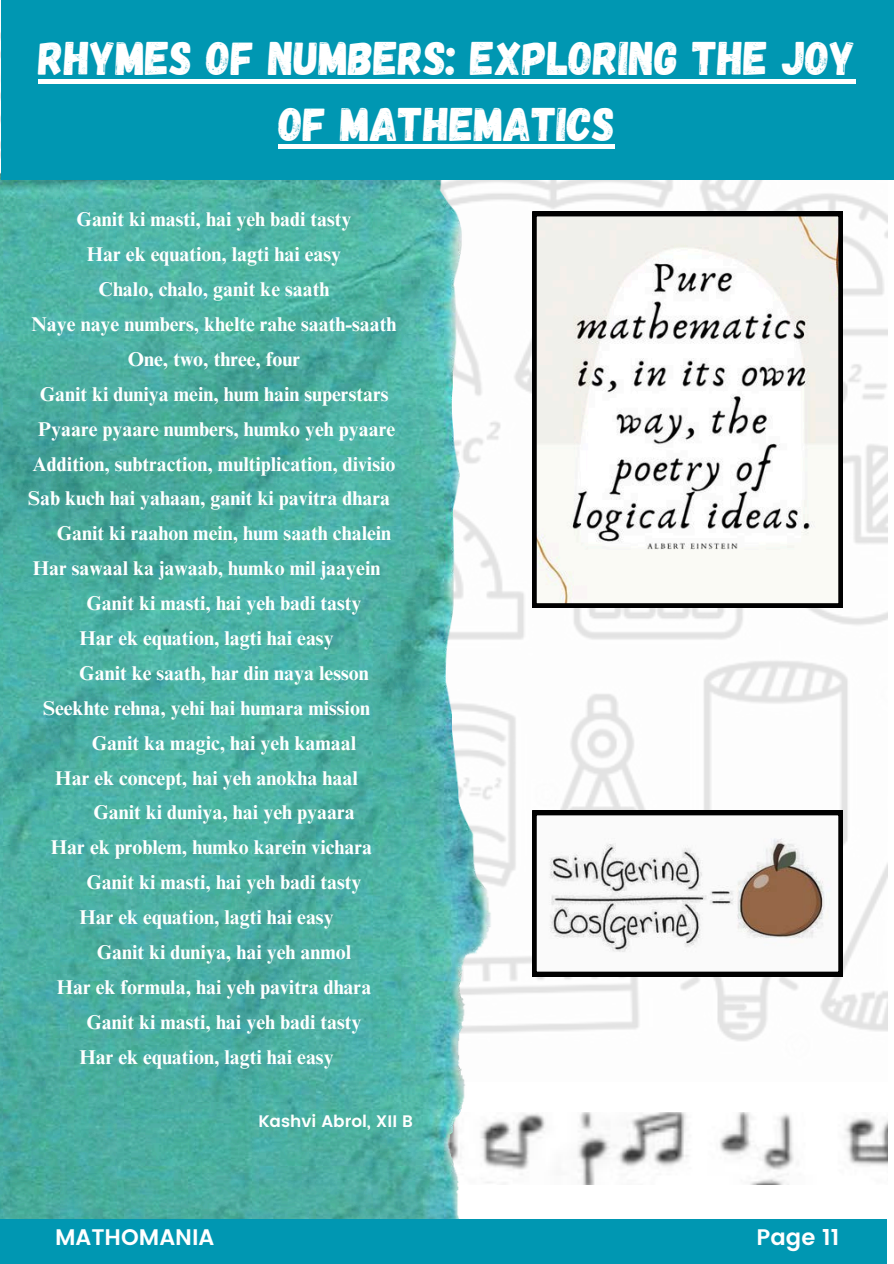
<style>
.page{position:relative;width:894px;height:1264px;background:#fff}
.page>*{position:absolute;margin:0;border:0;box-sizing:border-box;transform-origin:0 0}
.t1{font:47.1px/65.2px "Gagalin";color:#fff;text-align:center}
.t2{font:600 22.5px "Poppins";color:#fff}
.t3{font:700 19.95px "Times NRMT Pro";color:#fff}
.t4{font:600 16.65px "Poppins";color:#fff}
</style>
<div class="page">
<img style="left:491px;top:1112px;width:395px;height:72px">
<img style="left:0;top:32px;width:886px;height:1009px">
<svg style="left:532px;top:212px;width:310px;height:395px"></svg>
<svg style="left:532px;top:810px;width:310px;height:166px"></svg>
<img style="left:0;top:161px;width:491px;height:1057px">
<div style="left:0;top:1218px;width:886px;height:45px;background:#0097b2"></div>
<div style="left:1px;top:0;width:892px;height:179px;background:#0097b2"></div>
<hr style="left:38px;top:79px;width:817px;height:4px;background:#fff">
<div style="left:279px;top:144px;width:336px;height:5px;background:#fff"></div>
<p class="t1" style="left:38px;top:24px;width:818px">RHYMES OF NUMBERS: EXPLORING THE JOY<br>OF MATHEMATICS</p>
<h4 class="t3" style="left:77px;top:212px;width:276px">Ganit ki masti, hai yeh badi tasty</h4>
<h4 class="t3" style="left:87px;top:247px;width:256px">Har ek equation, lagti hai easy</h4>
<h4 class="t3" style="left:99px;top:282px;width:232px">Chalo, chalo, ganit ke saath</h4>
<h4 class="t3" style="left:32px;top:317px;width:366px">Naye naye numbers, khelte rahe saath-saath</h4>
<h4 class="t3" style="left:128px;top:351px;width:174px">One, two, three, four</h4>
<h4 class="t3" style="left:40px;top:386px;width:350px">Ganit ki duniya mein, hum hain superstars</h4>
<h4 class="t3" style="left:38px;top:421px;width:359px">Pyaare pyaare numbers, humko yeh pyaare</h4>
<h4 class="t3" style="left:33px;top:456px;width:364px">Addition, subtraction, multiplication, divisio</h4>
<h4 class="t3" style="left:28px;top:491px;width:363px">Sab kuch hai yahaan, ganit ki pavitra dhara</h4>
<h4 class="t3" style="left:57px;top:526px;width:336px">Ganit ki raahon mein, hum saath chalein</h4>
<h4 class="t3" style="left:33px;top:561px;width:349px">Har sawaal ka jawaab, humko mil jaayein</h4>
<h4 class="t3" style="left:87px;top:596px;width:276px">Ganit ki masti, hai yeh badi tasty</h4>
<h4 class="t3" style="left:79px;top:630px;width:256px">Har ek equation, lagti hai easy</h4>
<h4 class="t3" style="left:79px;top:665px;width:291px">Ganit ke saath, har din naya lesson</h4>
<h4 class="t3" style="left:43px;top:700px;width:328px">Seekhte rehna, yehi hai humara mission</h4>
<h4 class="t3" style="left:92px;top:735px;width:266px">Ganit ka magic, hai yeh kamaal</h4>
<h4 class="t3" style="left:55px;top:770px;width:304px">Har ek concept, hai yeh anokha haal</h4>
<h4 class="t3" style="left:93px;top:805px;width:263px">Ganit ki duniya, hai yeh pyaara</h4>
<h4 class="t3" style="left:51px;top:840px;width:323px">Har ek problem, humko karein vichara</h4>
<h4 class="t3" style="left:87px;top:875px;width:276px">Ganit ki masti, hai yeh badi tasty</h4>
<h4 class="t3" style="left:79px;top:909px;width:256px">Har ek equation, lagti hai easy</h4>
<h4 class="t3" style="left:97px;top:944px;width:256px">Ganit ki duniya, hai yeh anmol</h4>
<h4 class="t3" style="left:57px;top:979px;width:316px">Har ek formula, hai yeh pavitra dhara</h4>
<h4 class="t3" style="left:87px;top:1014px;width:276px">Ganit ki masti, hai yeh badi tasty</h4>
<h4 class="t3" style="left:79px;top:1049px;width:256px">Har ek equation, lagti hai easy</h4>
<p class="t4" style="left:258px;top:1110px;width:156px">Kashvi Abrol, XII B</p>
<p class="t2" style="left:55px;top:1223px;width:161px">MATHOMANIA</p>
<h2 class="t2" style="left:756px;top:1223px;width:84px">Page 11</h2>
</div>
